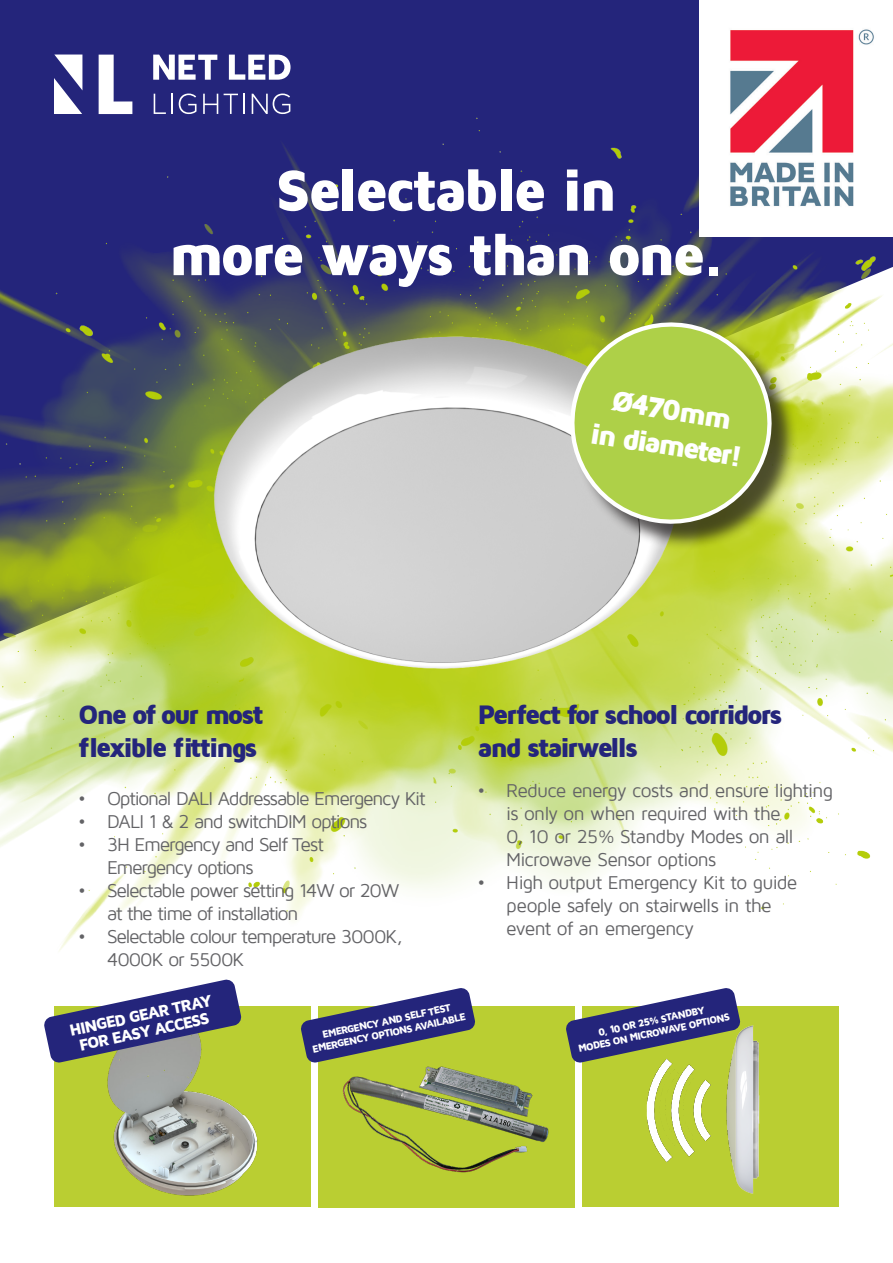
<style>
.page{position:relative;width:893px;height:1263px;background:#fff}
.page>*{position:absolute;margin:0;border:0;box-sizing:border-box;transform-origin:0 0}
.t1{font:900 60px/64.5px "Maven Pro";letter-spacing:-.065em;color:#fff;text-align:center}
.t2{font:900 29.7px/35.5px "Maven Pro";color:#fff;text-align:center}
.t3{font:900 27.6px "Maven Pro";letter-spacing:-.085em;color:#24257b}
.t4{font:19.05px/23px "Maven Pro";letter-spacing:-.05em;color:#636366}
.t5{font:900 16.5px "Maven Pro";color:#fff}
.t6{font:900 10.5px/12px "Maven Pro";color:#fff;text-align:center}
</style>
<div class="page">
<div style="left:0;top:0;width:699px;height:118px;background:#24257b"></div>
<svg style="left:153px;top:55px;width:64px;height:25px"></svg>
<svg style="left:229px;top:55px;width:62px;height:25px"></svg>
<svg style="left:154px;top:94px;width:12px;height:20px"></svg>
<hr style="left:171px;top:94px;width:2px;height:20px;background:#fff">
<svg style="left:179px;top:94px;width:17px;height:20px"></svg>
<svg style="left:203px;top:94px;width:15px;height:20px"></svg>
<svg style="left:224px;top:94px;width:14px;height:20px"></svg>
<hr style="left:243px;top:94px;width:2px;height:20px;background:#fff">
<svg style="left:252px;top:94px;width:38px;height:20px"></svg>
<svg style="left:54px;top:55px;width:28px;height:59px"></svg>
<svg style="left:99px;top:55px;width:33px;height:59px"></svg>
<img style="left:0;top:118px;width:893px;height:833px">
<img style="left:204px;top:329px;width:485px;height:345px">
<div style="left:574px;top:326px;width:224px;height:224px;background:#231f20;opacity:.75"></div>
<svg style="left:560px;top:312px;width:222px;height:217px;background:#abc25a"></svg>
<div style="left:699px;top:0;width:193px;height:237px;background:#fff"></div>
<img style="left:730px;top:29px;width:144px;height:177px">
<div style="left:318px;top:1006px;width:256px;height:201px;background:#bace32"></div>
<div style="left:582px;top:1006px;width:256px;height:201px;background:#bace32"></div>
<div style="left:54px;top:1006px;width:257px;height:201px;background:#bace32"></div>
<img style="left:107px;top:1063px;width:151px;height:133px">
<img style="left:342px;top:1066px;width:207px;height:107px">
<img style="left:646px;top:1025px;width:114px;height:169px">
<svg style="left:301px;top:988px;width:174px;height:75px"></svg>
<svg style="left:566px;top:988px;width:175px;height:75px"></svg>
<svg style="left:44px;top:979px;width:198px;height:84px"></svg>
<p class="t1" style="left:168px;top:158px;width:559px">Selectable in<br>more ways than one.</p>
<p class="t2" style="left:599px;top:380px;width:155px;rotate:9deg">Ø470mm in diameter!</p>
<p class="t3" style="left:78px;top:700px;width:187px">One of our most</p>
<p class="t3" style="left:78px;top:733px;width:181px">flexible fittings</p>
<p class="t4" style="left:78px;top:787px;width:349px">• Optional DALI Addressable Emergency Kit</p>
<p class="t4" style="left:78px;top:810px;width:291px">• DALI 1 &amp; 2 and switchDIM options</p>
<p class="t4" style="left:107px;top:833px;width:218px;text-indent:-29px">• 3H Emergency and Self Test<br>Emergency options</p>
<p class="t4" style="left:107px;top:879px;width:294px;text-indent:-29px">• Selectable power setting 14W or 20W at the time of installation</p>
<p class="t4" style="left:107px;top:925px;width:297px;text-indent:-29px">• Selectable colour temperature 3000K,<br>4000K or 5500K</p>
<p class="t3" style="left:477px;top:700px;width:307px">Perfect for school corridors</p>
<p class="t3" style="left:477px;top:733px;width:162px">and stairwells</p>
<p class="t4" style="left:506px;top:780px;width:328px;text-indent:-29px">• Reduce energy costs and ensure lighting is only on when required with the<br>0, 10 or 25% Standby Modes on all<br>Microwave Sensor options</p>
<p class="t4" style="left:506px;top:871px;width:292px;text-indent:-29px">• High output Emergency Kit to guide people safely on stairwells in the event of an emergency</p>
<p class="t5" style="left:68px;top:1022px;width:147px;rotate:-12deg">HINGED GEAR TRAY</p>
<p class="t5" style="left:77px;top:1037px;width:135px;rotate:-12deg">FOR EASY ACCESS</p>
<p class="t6" style="left:309px;top:1031px;width:158px;rotate:-12deg">EMERGENCY AND SELF TEST<br>EMERGENCY OPTIONS AVAILABLE</p>
<p class="t6" style="left:575px;top:1031px;width:156px;rotate:-12deg">0, 10 OR 25% STANDBY<br>MODES ON MICROWAVE OPTIONS</p>
</div>
